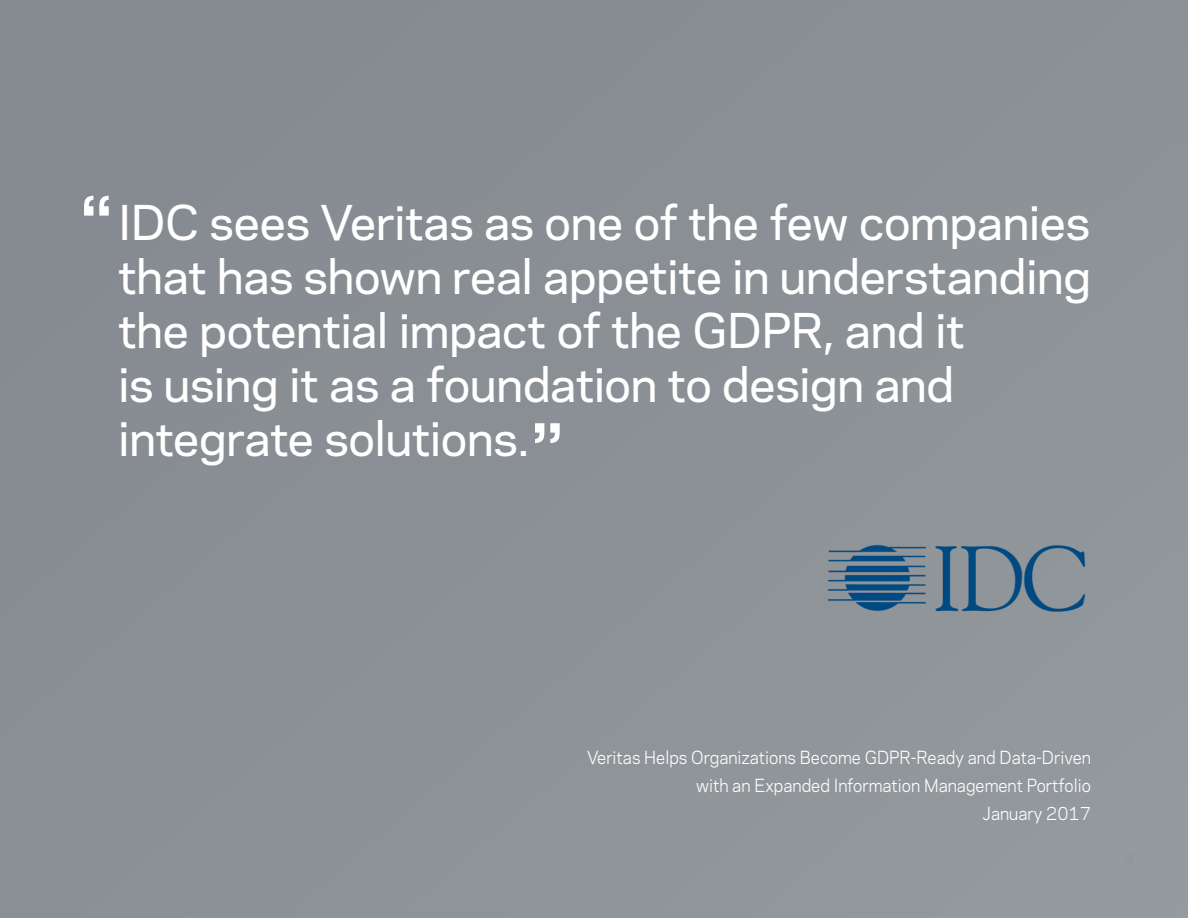
<style>
.page{position:relative;width:1188px;height:918px;background:#8b9095}
.page>*{position:absolute;margin:0;border:0;box-sizing:border-box;transform-origin:0 0}
.t1{font:78px "Rockwell";color:#fff}
.t2{font:500 45px/54px "Polaris";letter-spacing:-.005em;color:#fff}
.t3{font:16.95px "Polaris";color:#fff;scale:.94 1}
</style>
<div class="page">
<img style="left:828px;top:545px;width:258px;height:67px">
<p class="t1" style="left:77px;top:177px;width:40px">‘‘</p>
<p class="t2" style="left:118px;top:193px;width:974px">IDC sees Veritas as one of the few companies that has shown real appetite in understanding the potential impact of the GDPR, and it<br>is using it as a foundation to design and integrate solutions.</p>
<p class="t1" style="left:528px;top:405px;width:40px">’’</p>
<p class="t3" style="left:587px;top:745px;width:538px">Veritas Helps Organizations Become GDPR-Ready and Data-Driven</p>
<p class="t3" style="left:696px;top:773px;width:422px">with an Expanded Information Management Portfolio</p>
<p class="t3" style="left:983px;top:801px;width:116px">January 2017</p>
</div>
